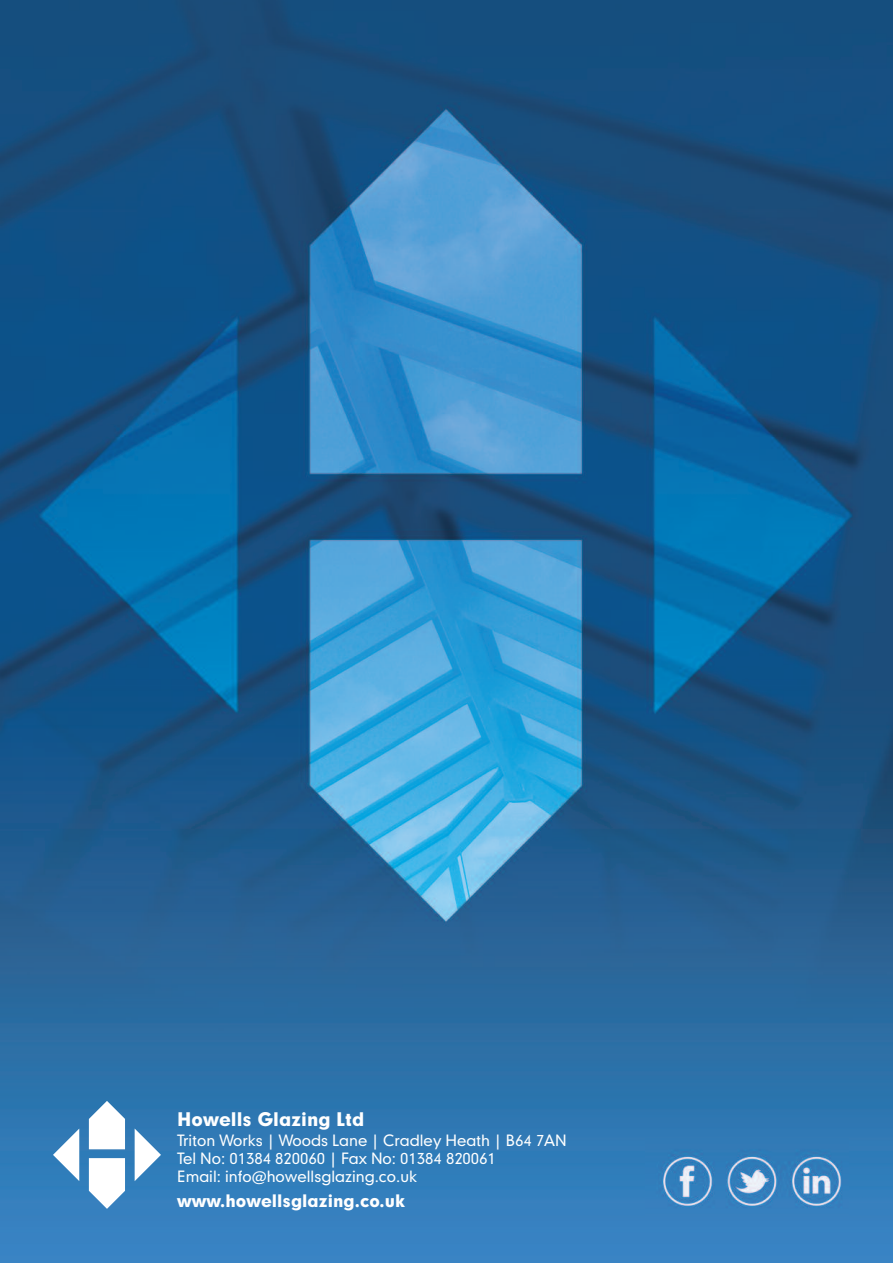
<style>
.page{position:relative;width:893px;height:1263px;background:#fff}
.page>*{position:absolute;margin:0;border:0;box-sizing:border-box;transform-origin:0 0}
.t1{font:18px "Geometric 706 BT Black B";color:#fff}
.t2{font:16.5px "Geometric 706 BT Black B";color:#fff}
.t3{font:15px/18px "Geometric 706 BT Medium B";color:#fff}
</style>
<div class="page">
<img style="left:0;top:0;width:893px;height:1263px">
<img style="left:645px;top:1138px;width:204px;height:80px">
<svg style="left:89px;top:1158px;width:36px;height:51px"></svg>
<svg style="left:53px;top:1128px;width:26px;height:53px"></svg>
<svg style="left:89px;top:1101px;width:36px;height:48px"></svg>
<svg style="left:135px;top:1128px;width:26px;height:53px"></svg>
<p class="t1" style="left:177px;top:1112px;width:189px">Howells Glazing Ltd</p>
<p class="t3" style="left:177px;top:1132px;width:391px">Triton Works | Woods Lane | Cradley Heath | B64 7AN<br>Tel No: 01384 820060 | Fax No: 01384 820061<br>Email: info@howellsglazing.co.uk</p>
<p class="t2" style="left:177px;top:1194px;width:230px">www.howellsglazing.co.uk</p>
</div>
